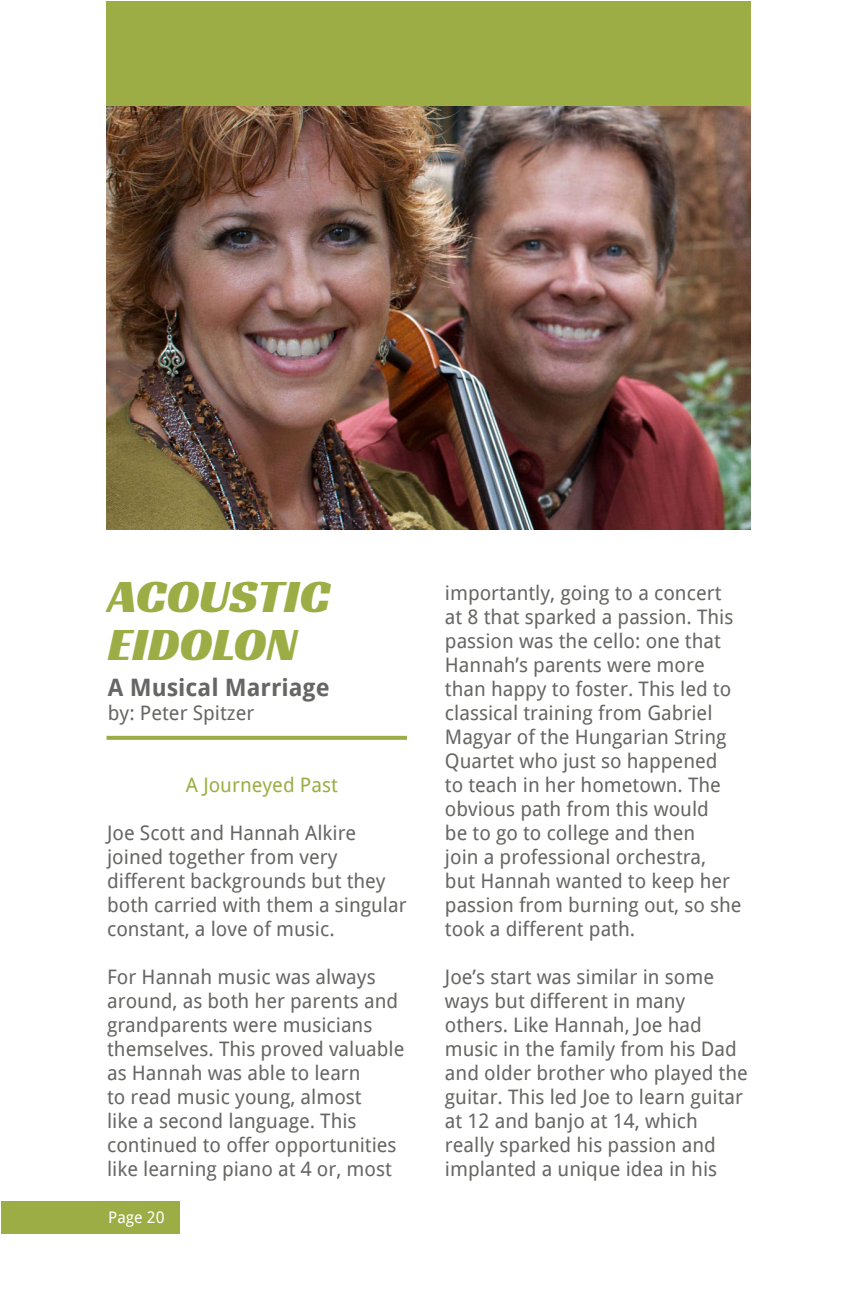
<style>
.page{position:relative;width:864px;height:1296px;background:#fff}
.page>*{position:absolute;margin:0;border:0;box-sizing:border-box;transform-origin:0 0}
.t1{font:48px "Racing Sans One";color:#9dad45}
.t2{font:700 24px "Droid Sans";color:#666664}
.t3{font:20px/24px "Droid Sans";color:#666664}
.t4{font:20px "Droid Sans";color:#9dad45}
.t5{font:16px "Droid Sans";color:#fff}
</style>
<div class="page">
<div style="left:1px;top:1202px;width:179px;height:32px;background:#9dad45"></div>
<div style="left:106px;top:1px;width:645px;height:147px;background:#9dad45"></div>
<svg style="left:107px;top:736px;width:300px;height:4px"></svg>
<img style="left:106px;top:107px;width:645px;height:423px">
<p class="t1" style="left:108px;top:565px;width:224px">ACOUSTIC</p>
<p class="t1" style="left:108px;top:613px;width:191px">EIDOLON</p>
<p class="t2" style="left:108px;top:670px;width:223px">A Musical Marriage</p>
<p class="t3" style="left:108px;top:700px;width:148px">by: Peter Spitzer</p>
<p class="t4" style="left:186px;top:771px;width:153px">A Journeyed Past</p>
<p class="t3" style="left:107px;top:820px;width:301px">Joe Scott and Hannah Alkire joined together from very different backgrounds but they both carried with them a singular constant, a love of music.</p>
<p class="t3" style="left:107px;top:964px;width:299px">For Hannah music was always around, as both her parents and grandparents were musicians themselves. This proved valuable as Hannah was able to learn<br>to read music young, almost<br>like a second language. This continued to offer opportunities like learning piano at 4 or, most</p>
<p class="t5" style="left:108px;top:1206px;width:58px">Page 20</p>
<p class="t3" style="left:445px;top:580px;width:298px">importantly, going to a concert at 8 that sparked a passion. This passion was the cello: one that<br>Hannah’s parents were more than happy to foster. This led to classical training from Gabriel<br>Magyar of the Hungarian String<br>Quartet who just so happened<br>to teach in her hometown. The obvious path from this would<br>be to go to college and then<br>join a professional orchestra,<br>but Hannah wanted to keep her passion from burning out, so she took a different path.</p>
<p class="t3" style="left:445px;top:964px;width:304px">Joe’s start was similar in some ways but different in many others. Like Hannah, Joe had music in the family from his Dad and older brother who played the guitar. This led Joe to learn guitar at 12 and banjo at 14, which really sparked his passion and implanted a unique idea in his</p>
</div>
